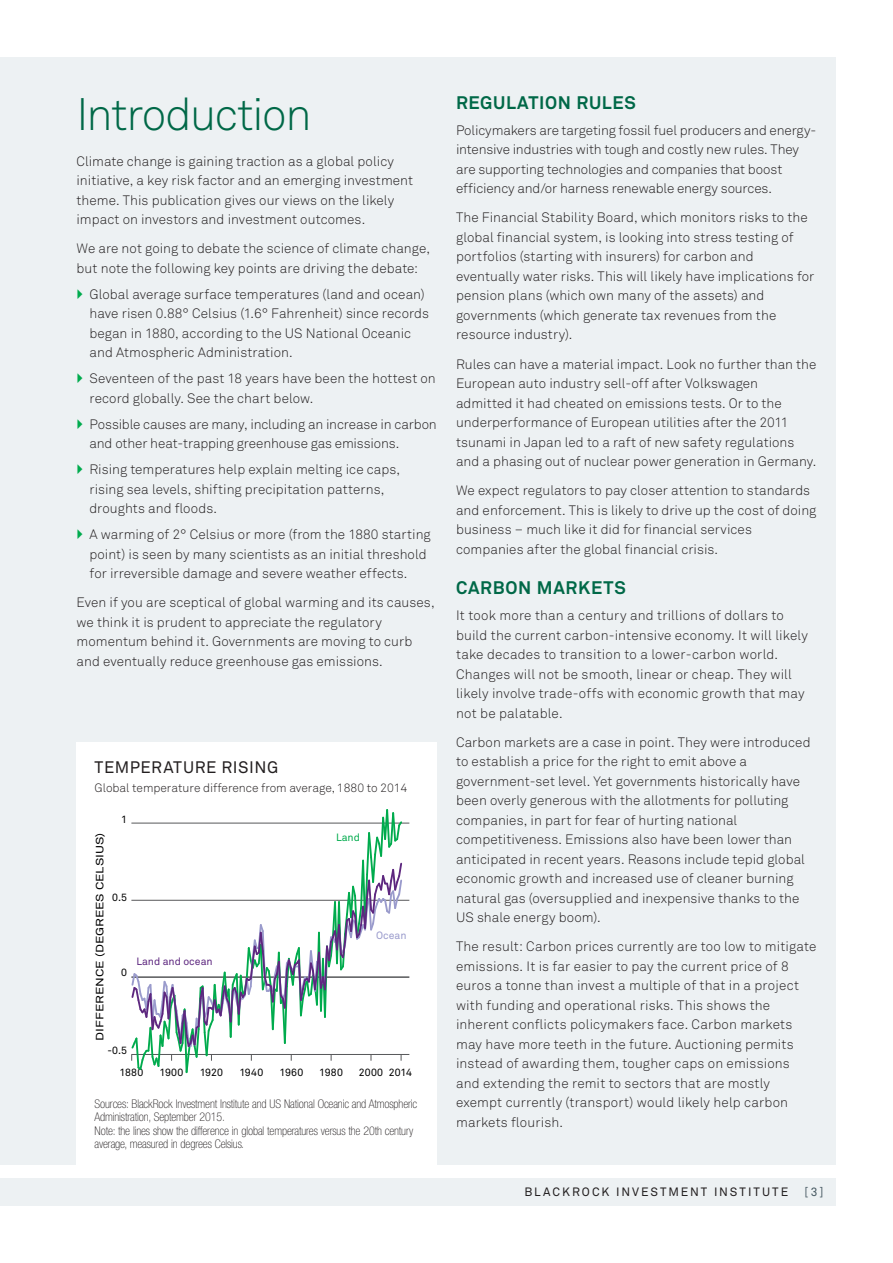
<style>
.page{position:relative;width:893px;height:1263px;background:#fff}
.page>*{position:absolute;margin:0;border:0;box-sizing:border-box;transform-origin:0 0}
.t1{font:45px "Akkurat Light Pro";letter-spacing:-.035em;color:#006847}
.t2{font:700 18px "Akkurat Pro";letter-spacing:.035em;color:#006847}
.t3{font:16.5px "Akkurat Pro";letter-spacing:.03em;color:#231f20}
.t4{font:13.5px/19.5px "Akkurat Light Pro";letter-spacing:.005em;color:#231f20}
.t5{font:100 condensed 12px/13.5px "Helvetica Neue LT Std";letter-spacing:-.01em;color:#231f20}
.t6{font:12px "Akkurat Light Pro";color:#231f20}
.t7{font:12px "Akkurat Pro";letter-spacing:.165em;color:#231f20}
.t8{font:12px "Akkurat Pro";color:#455760}
.t9{font:10.5px "Akkurat Pro";letter-spacing:.005em;color:#000001}
.t10{font:10.5px "Akkurat Pro";letter-spacing:.005em;color:#000001;scale:1.26 1}
.t11{font:10.5px "Akkurat Pro";color:#5d277f}
.t12{font:10.5px "Akkurat Pro";color:#9a9bcc}
.t13{font:10.5px "Akkurat Pro";color:#00ab4d}
</style>
<div class="page">
<div style="left:0;top:57px;width:836px;height:1108px;background:#edf1f3"></div>
<div style="left:0;top:1178px;width:836px;height:27px;background:#edf1f3"></div>
<div style="left:77px;top:742px;width:360px;height:424px;background:#fff"></div>
<hr style="left:131px;top:1054px;width:278px;height:1px;background:#57585a">
<hr style="left:131px;top:900px;width:278px;height:1px;background:#57585a">
<hr style="left:131px;top:823px;width:278px;height:1px;background:#57585a">
<hr style="left:131px;top:976px;width:278px;height:2px;background:#57585a">
<svg style="left:131px;top:809px;width:273px;height:265px"></svg>
<h1 class="t1" style="left:77px;top:87px;width:237px">Introduction</h1>
<p class="t4" style="left:77px;top:151px;width:338px">Climate change is gaining traction as a global policy initiative, a key risk factor and an emerging investment theme. This publication gives our views on the likely impact on investors and investment outcomes.</p>
<p class="t4" style="left:77px;top:239px;width:355px">We are not going to debate the science of climate change, but note the following key points are driving the debate:</p>
<p class="t4" style="left:89px;top:284px;width:341px">Global average surface temperatures (land and ocean) have risen 0.88° Celsius (1.6° Fahrenheit) since records began in 1880, according to the US National Oceanic and Atmospheric Administration.</p>
<p class="t4" style="left:89px;top:369px;width:348px">Seventeen of the past 18 years have been the hottest on record globally. See the chart below.</p>
<p class="t4" style="left:89px;top:414px;width:349px">Possible causes are many, including an increase in carbon and other heat-trapping greenhouse gas emissions.</p>
<p class="t4" style="left:89px;top:460px;width:312px">Rising temperatures help explain melting ice caps, rising sea levels, shifting precipitation patterns, droughts and floods.</p>
<p class="t4" style="left:89px;top:525px;width:343px">A warming of 2° Celsius or more (from the 1880 starting point) is seen by many scientists as an initial threshold for irreversible damage and severe weather effects.</p>
<p class="t4" style="left:77px;top:593px;width:360px">Even if you are sceptical of global warming and its causes, we think it is prudent to appreciate the regulatory momentum behind it. Governments are moving to curb and eventually reduce greenhouse gas emissions.</p>
<p class="t3" style="left:95px;top:758px;width:185px">TEMPERATURE RISING</p>
<p class="t6" style="left:95px;top:780px;width:314px">Global temperature difference from average, 1880 to 2014</p>
<p class="t9" style="left:121px;top:813px;width:7px">1</p>
<p class="t10" style="left:94px;top:1040px;width:167px;rotate:-90deg">DIFFERENCE (DEGREES CELSIUS)</p>
<p class="t9" style="left:112px;top:891px;width:16px">0.5</p>
<p class="t9" style="left:121px;top:967px;width:7px">0</p>
<p class="t9" style="left:108px;top:1044px;width:21px">-0.5</p>
<p class="t11" style="left:136px;top:955px;width:78px">Land and ocean</p>
<p class="t13" style="left:336px;top:831px;width:25px">Land</p>
<p class="t12" style="left:376px;top:929px;width:32px">Ocean</p>
<p class="t9" style="left:120px;top:1066px;width:25px">1880</p>
<p class="t9" style="left:159px;top:1066px;width:25px">1900</p>
<p class="t9" style="left:200px;top:1066px;width:25px">1920</p>
<p class="t9" style="left:239px;top:1066px;width:25px">1940</p>
<p class="t9" style="left:279px;top:1066px;width:25px">1960</p>
<p class="t9" style="left:319px;top:1066px;width:25px">1980</p>
<p class="t9" style="left:359px;top:1066px;width:55px">2000 2014</p>
<p class="t5" style="left:95px;top:1096px;width:324px">Sources: BlackRock Investment Institute and US National Oceanic and Atmospheric Administration, September 2015.<br>Note: the lines show the difference in global temperatures versus the 20th century average, measured in degrees Celsius.</p>
<h2 class="t2" style="left:456px;top:91px;width:181px">REGULATION RULES</h2>
<p class="t4" style="left:456px;top:120px;width:362px">Policymakers are targeting fossil fuel producers and energy&shy;intensive industries with tough and costly new rules. They are supporting technologies and companies that boost efficiency and/or harness renewable energy sources.</p>
<p class="t4" style="left:456px;top:208px;width:360px">The Financial Stability Board, which monitors risks to the global financial system, is looking into stress testing of portfolios (starting with insurers) for carbon and eventually water risks. This will likely have implications for pension plans (which own many of the assets) and governments (which generate tax revenues from the resource industry).</p>
<p class="t4" style="left:456px;top:354px;width:362px">Rules can have a material impact. Look no further than the European auto industry sell-off after Volkswagen admitted it had cheated on emissions tests. Or to the underperformance of European utilities after the 2011 tsunami in Japan led to a raft of new safety regulations and a phasing out of nuclear power generation in Germany.</p>
<p class="t4" style="left:456px;top:481px;width:362px">We expect regulators to pay closer attention to standards and enforcement. This is likely to drive up the cost of doing business – much like it did for financial services companies after the global financial crisis.</p>
<h2 class="t2" style="left:456px;top:576px;width:171px">CARBON MARKETS</h2>
<p class="t4" style="left:456px;top:606px;width:353px">It took more than a century and trillions of dollars to build the current carbon-intensive economy. It will likely take decades to transition to a lower-carbon world.<br>Changes will not be smooth, linear or cheap. They will likely involve trade-offs with economic growth that may not be palatable.</p>
<p class="t4" style="left:456px;top:732px;width:356px">Carbon markets are a case in point. They were introduced to establish a price for the right to emit above a government-set level. Yet governments historically have been overly generous with the allotments for polluting companies, in part for fear of hurting national competitiveness. Emissions also have been lower than anticipated in recent years. Reasons include tepid global economic growth and increased use of cleaner burning natural gas (oversupplied and inexpensive thanks to the US shale energy boom).</p>
<p class="t4" style="left:456px;top:937px;width:362px">The result: Carbon prices currently are too low to mitigate emissions. It is far easier to pay the current price of 8 euros a tonne than invest a multiple of that in a project with funding and operational risks. This shows the inherent conflicts policymakers face. Carbon markets may have more teeth in the future. Auctioning permits instead of awarding them, tougher caps on emissions and extending the remit to sectors that are mostly exempt currently (transport) would likely help carbon markets flourish.</p>
<p class="t7" style="left:524px;top:1184px;width:265px">BLACKROCK INVESTMENT INSTITUTE</p>
<p class="t8" style="left:804px;top:1184px;width:21px">[3]</p>
</div>
